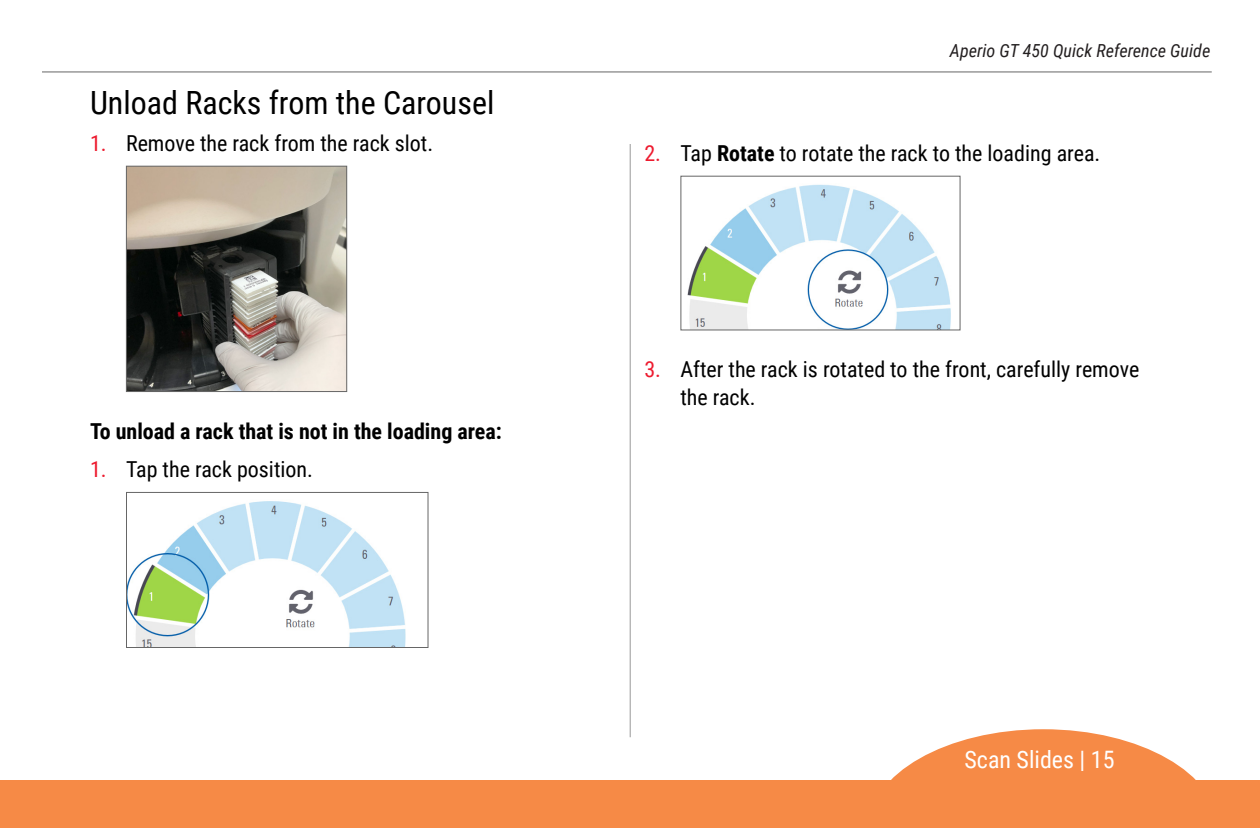
<style>
.page{position:relative;width:1260px;height:828px;background:#fff}
.page>*{position:absolute;margin:0;border:0;box-sizing:border-box;transform-origin:0 0}
.Heading_1QR{font:32px "Roboto Condensed";color:#000}
.t1{font:24px "Roboto Condensed";color:#fff}
.t2{font:22px/28px "Roboto Condensed";color:#000}
.Body_bold{font:700 22px "Roboto Condensed";color:#000}
.t3{font:italic 18px "Roboto Condensed";color:#231f20}
.s1{color:#ed1b2f}
.s2{font-weight:700}
</style>
<div class="page">
<hr style="left:42px;top:72px;width:1170px;height:1px;background:#666">
<svg style="left:891px;top:729px;width:305px;height:51px"></svg>
<div style="left:18px;top:780px;width:1242px;height:48px;background:#f68a46"></div>
<img style="left:128px;top:168px;width:217px;height:222px">
<div style="left:126px;top:166px;width:221px;height:226px;border:1px solid #666"></div>
<img style="left:128px;top:501px;width:278px;height:145px">
<div style="left:126px;top:492px;width:303px;height:156px;border:1px solid #666"></div>
<img style="left:687px;top:184px;width:264px;height:144px">
<div style="left:680px;top:176px;width:281px;height:154px;border:1px solid #666"></div>
<hr style="left:630px;top:144px;width:1px;height:593px;background:#999">
<p class="Heading_1QR" style="left:90px;top:80px;width:406px">Unload Racks from the Carousel</p>
<p class="t2" style="left:90px;top:128px;width:345px"><span class="s1">1.</span> Remove the rack from the rack slot.</p>
<p class="Body_bold" style="left:90px;top:416px;width:413px">To unload a rack that is not in the loading area:</p>
<p class="t2" style="left:90px;top:454px;width:225px"><span class="s1">1.</span> Tap the rack position.</p>
<p class="t3" style="left:950px;top:38px;width:262px">Aperio GT 450 Quick Reference Guide</p>
<p class="t2" style="left:644px;top:138px;width:457px"><span class="s1">2.</span> Tap <span class="s2">Rotate</span> to rotate the rack to the loading area.</p>
<p class="t2" style="left:680px;top:355px;width:460px;text-indent:-36px"><span class="s1">3.</span> After the rack is rotated to the front, carefully remove the rack.</p>
<p class="t1" style="left:965px;top:743px;width:152px">Scan Slides | 15</p>
</div>
